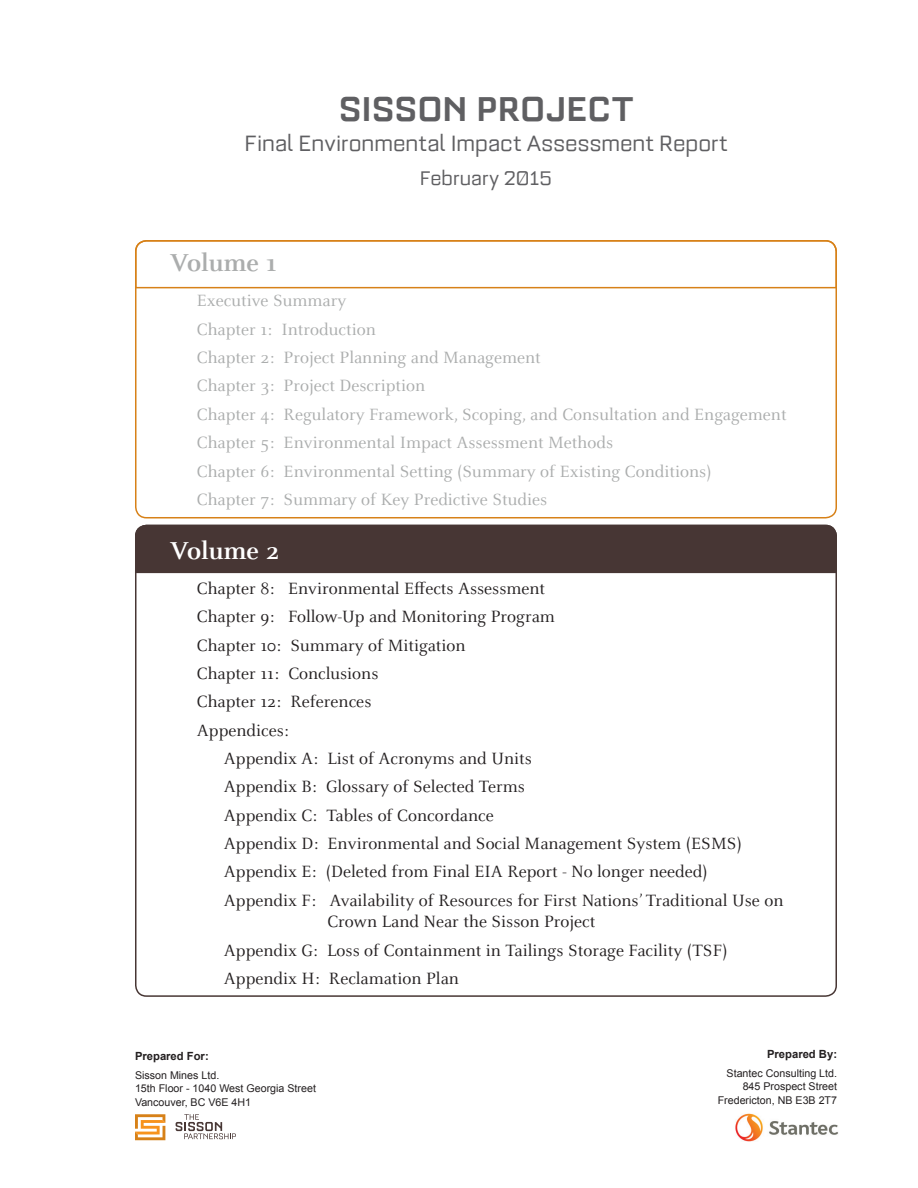
<style>
.page{position:relative;width:918px;height:1188px;background:#fff}
.page>*{position:absolute;margin:0;border:0;box-sizing:border-box;transform-origin:0 0}
.t1{font:700 42px "Bourgeois";letter-spacing:-.005em;color:#5f5f62}
.t2{font:500 27px "Bourgeois";color:#5f5f62}
.t3{font:700 27px "Celeste Pro";color:#abadad}
.t4{font:700 27px "Celeste Pro";color:#fff}
.t5{font:500 24px "Bourgeois";letter-spacing:.005em;color:#5f5f62}
.t6{font:18px/28.3px "Celeste Pro";color:#231f20}
.t7{font:18px/28.3px "Celeste Pro";color:#abadad}
.t8{font:700 11.25px "Arial";color:#231f20}
.t9{font:10.65px/13.5px "Arial";color:#231f20}
</style>
<div class="page">
<svg style="left:176px;top:1114px;width:60px;height:25px"></svg>
<svg style="left:135px;top:1114px;width:30px;height:26px"></svg>
<img style="left:735px;top:1113px;width:103px;height:29px">
<div style="left:135px;top:524px;width:702px;height:50px;background:#473634"></div>
<svg style="left:135px;top:240px;width:702px;height:49px"></svg>
<div style="left:135px;top:240px;width:702px;height:278px;border:2px solid #d78118;border-radius:11px"></div>
<div style="left:135px;top:525px;width:702px;height:472px;border:2px solid #473634;border-radius:11px"></div>
<h1 class="t1" style="left:339px;top:88px;width:296px">SISSON PROJECT</h1>
<h2 class="t2" style="left:245px;top:130px;width:484px">Final Environmental Impact Assessment Report</h2>
<h3 class="t5" style="left:420px;top:167px;width:134px">February 2015</h3>
<h2 class="t3" style="left:170px;top:246px;width:108px">Volume 1</h2>
<p class="t7" style="left:197px;top:286px;width:591px">Executive Summary<br>Chapter 1: Introduction<br>Chapter 2: Project Planning and Management<br>Chapter 3: Project Description<br>Chapter 4: Regulatory Framework, Scoping, and Consultation and Engagement Chapter 5: Environmental Impact Assessment Methods<br>Chapter 6: Environmental Setting (Summary of Existing Conditions)<br>Chapter 7: Summary of Key Predictive Studies</p>
<h2 class="t4" style="left:170px;top:533px;width:111px">Volume 2</h2>
<p class="t6" style="left:197px;top:574px;width:359px">Chapter 8: Environmental Effects Assessment<br>Chapter 9: Follow-Up and Monitoring Program<br>Chapter 10: Summary of Mitigation<br>Chapter 11: Conclusions<br>Chapter 12: References<br>Appendices:</p>
<p class="t6" style="left:224px;top:744px;width:561px">Appendix A: List of Acronyms and Units<br>Appendix B: Glossary of Selected Terms<br>Appendix C: Tables of Concordance<br>Appendix D: Environmental and Social Management System (ESMS)<br>Appendix E: (Deleted from Final EIA Report - No longer needed)<br>Appendix F: Availability of Resources for First Nations’ Traditional Use on</p>
<p class="t6" style="left:224px;top:907px;width:505px;text-indent:104px">Crown Land Near the Sisson Project<br>Appendix G: Loss of Containment in Tailings Storage Facility (TSF)<br>Appendix H: Reclamation Plan</p>
<p class="t8" style="left:135px;top:1049px;width:75px">Prepared For:</p>
<p class="t9" style="left:135px;top:1068px;width:182px">Sisson Mines Ltd.<br>15th Floor - 1040 West Georgia Street<br>Vancouver, BC V6E 4H1</p>
<p class="t8" style="left:767px;top:1047px;width:72px">Prepared By:</p>
<p class="t9" style="left:718px;top:1067px;width:121px;text-align:right">Stantec Consulting Ltd.<br>845 Prospect Street<br>Fredericton, NB E3B 2T7</p>
</div>
